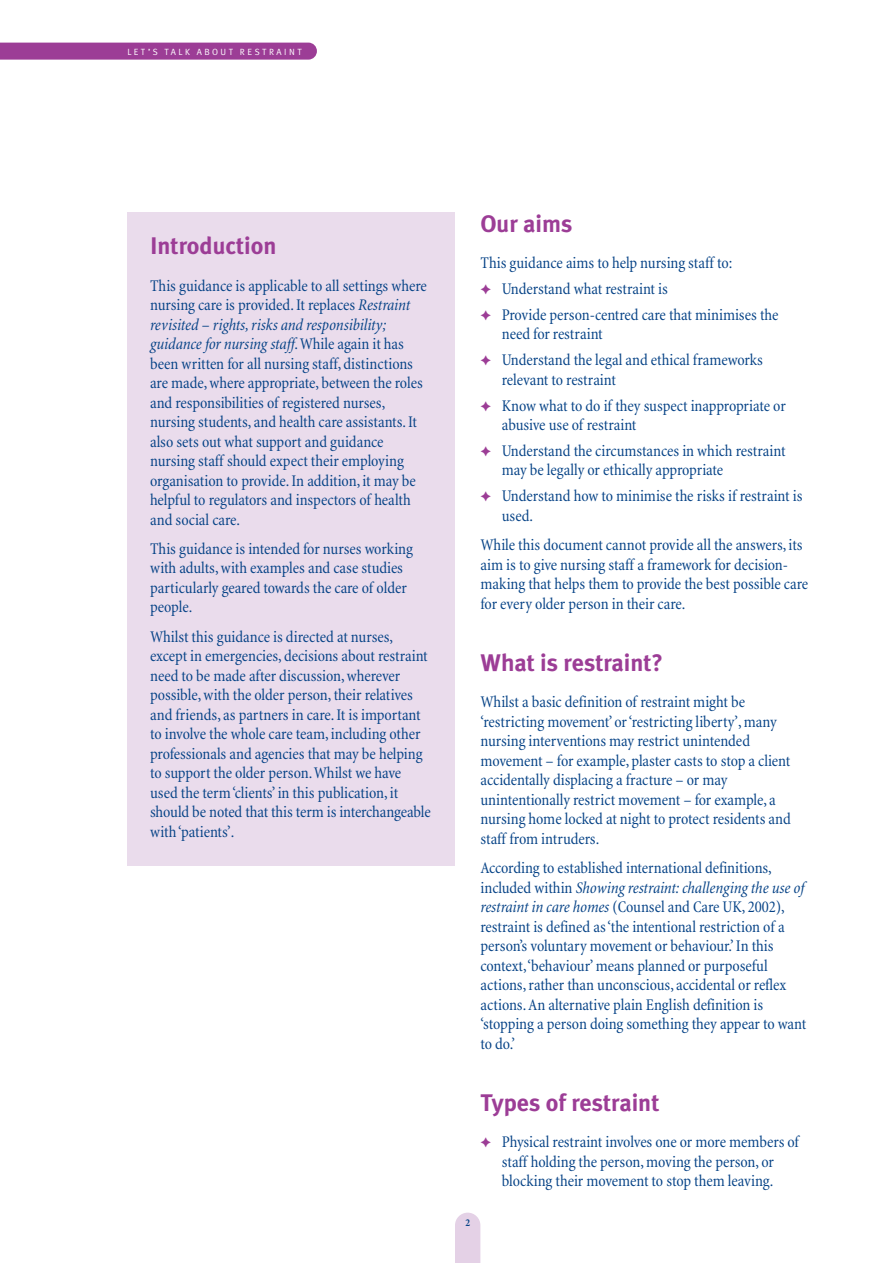
<style>
.page{position:relative;width:893px;height:1263px;background:#fff}
.page>*{position:absolute;margin:0;border:0;box-sizing:border-box;transform-origin:0 0}
.t1{font:700 24px "Meta Plus";color:#9c3d96}
.t2{font:condensed 16.5px/19.5px "Minion";letter-spacing:-.005em;color:#054286}
.t3{font:700 condensed 10.5px "Minion";color:#054286}
.t4{font:9px "Meta Plus Normal";letter-spacing:.265em;color:#fff}
.s1{font-style:italic}
.s2{color:#9c3d96}
</style>
<div class="page">
<div style="left:127px;top:213px;width:328px;height:653px;background:#eadcec"></div>
<svg style="left:455px;top:1213px;width:25px;height:50px"></svg>
<div style="left:0;top:43px;width:317px;height:17px;background:#9c3d96"></div>
<p class="t4" style="left:127px;top:48px;width:176px">LET’S TALK ABOUT RESTRAINT</p>
<h1 class="t1" style="left:150px;top:236px;width:128px">Introduction</h1>
<p class="t2" style="left:150px;top:277px;width:278px">This guidance is applicable to all settings where nursing care is provided. It replaces <span class="s1">Restraint revisited – rights, risks and responsibility; guidance for nursing staff</span>. While again it has been written for all nursing staff, distinctions are made, where appropriate, between the roles and responsibilities of registered nurses, nursing students, and health care assistants. It also sets out what support and guidance nursing staff should expect their employing organisation to provide. In addition, it may be helpful to regulators and inspectors of health and social care.</p>
<p class="t2" style="left:150px;top:540px;width:264px">This guidance is intended for nurses working with adults, with examples and case studies particularly geared towards the care of older people.</p>
<p class="t2" style="left:150px;top:628px;width:282px">Whilst this guidance is directed at nurses, except in emergencies, decisions about restraint need to be made after discussion, wherever possible, with the older person, their relatives and friends, as partners in care. It is important to involve the whole care team, including other professionals and agencies that may be helping to support the older person. Whilst we have used the term ‘clients’ in this publication, it should be noted that this term is interchangeable with ‘patients’.</p>
<h1 class="t1" style="left:480px;top:214px;width:93px">Our aims</h1>
<p class="t2" style="left:480px;top:251px;width:299px;line-height:26px">This guidance aims to help nursing staff to:<br><span class="s2">✦</span> Understand what restraint is<br><span class="s2">✦</span> Provide person-centred care that minimises the</p>
<p class="t2" style="left:480px;top:323px;width:284px;line-height:26px;text-indent:21px">need for restraint<br><span class="s2">✦</span> Understand the legal and ethical frameworks</p>
<p class="t2" style="left:480px;top:368px;width:307px;line-height:26px;text-indent:21px">relevant to restraint<br><span class="s2">✦</span> Know what to do if they suspect inappropriate or</p>
<p class="t2" style="left:480px;top:413px;width:306px;line-height:26px;text-indent:21px">abusive use of restraint<br><span class="s2">✦</span> Understand the circumstances in which restraint</p>
<p class="t2" style="left:480px;top:459px;width:323px;line-height:26px;text-indent:21px">may be legally or ethically appropriate<br><span class="s2">✦</span> Understand how to minimise the risks if restraint is</p>
<p class="t2" style="left:480px;top:502px;width:324px;line-height:29.2px;text-indent:21px">used.<br>While this document cannot provide all the answers, its</p>
<p class="t2" style="left:480px;top:556px;width:329px">aim is to give nursing staff a framework for decision&shy;making that helps them to provide the best possible care for every older person in their care.</p>
<h1 class="t1" style="left:480px;top:653px;width:184px">What is restraint?</h1>
<p class="t2" style="left:480px;top:694px;width:312px">Whilst a basic definition of restraint might be ‘restricting movement’ or ‘restricting liberty’, many nursing interventions may restrict unintended movement – for example, plaster casts to stop a client accidentally displacing a fracture – or may unintentionally restrict movement – for example, a nursing home locked at night to protect residents and staff from intruders.</p>
<p class="t2" style="left:480px;top:860px;width:327px">According to established international definitions, included within <span class="s1">Showing restraint: challenging the use of restraint in care homes</span> (Counsel and Care UK, 2002), restraint is defined as ‘the intentional restriction of a person’s voluntary movement or behaviour.’ In this context, ‘behaviour’ means planned or purposeful actions, rather than unconscious, accidental or reflex actions. An alternative plain English definition is ‘stopping a person doing something they appear to want to do.’</p>
<h1 class="t1" style="left:480px;top:1093px;width:180px">Types of restraint</h1>
<p class="t2" style="left:480px;top:1134px;width:320px;text-align:center"><span class="s2">✦</span> Physical restraint involves one or more members of staff holding the person, moving the person, or blocking their movement to stop them leaving.</p>
<p class="t3" style="left:465px;top:1218px;width:6px">2</p>
</div>
